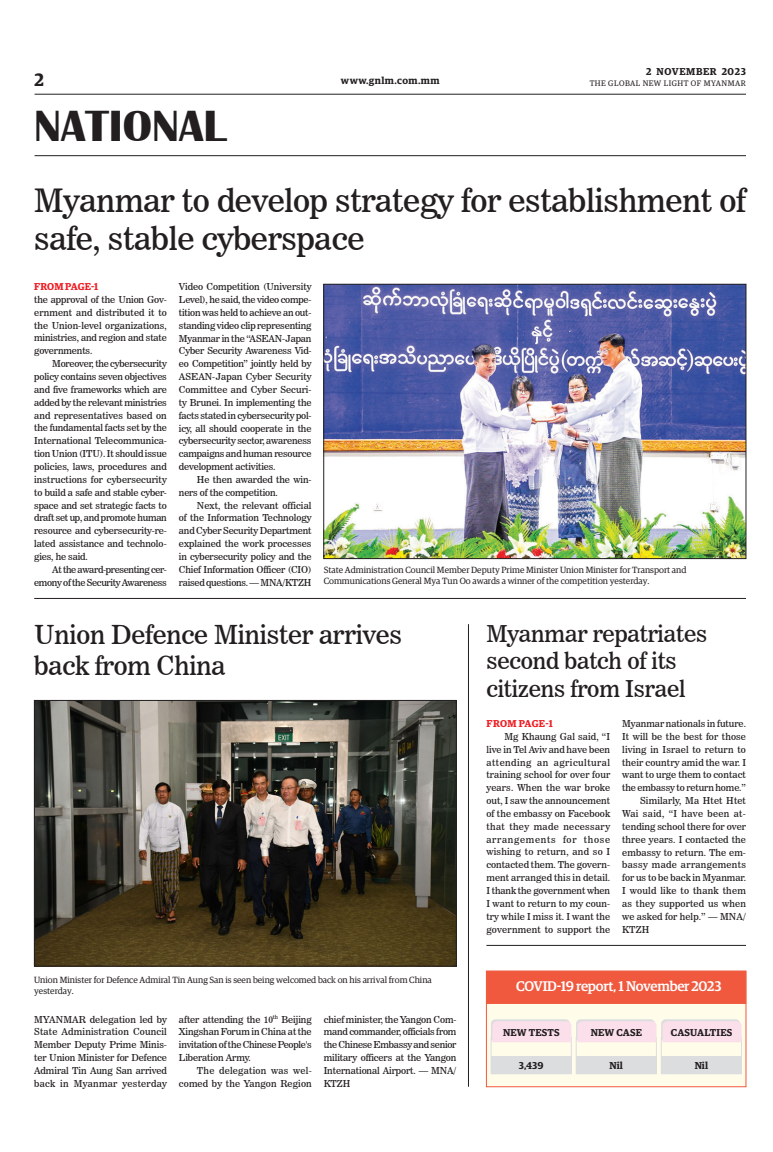
<style>
.page{position:relative;width:773px;height:1152px;background:#fff}
.page>*{position:absolute;margin:0;border:0;box-sizing:border-box;transform-origin:0 0}
.t1{font:700 45px "Britannic";color:#231f20}
._3_Clm_Head_copy{font:32px/38.4px "News 706 BT Roman C";letter-spacing:-.01em;color:#231f20}
._2_Clm_Head{font:26px/31.2px "News 706 BT Roman C";letter-spacing:-.01em;color:#231f20}
._3_Clm_Head_copy-2{font:23px/27.6px "News 706 BT Roman C";letter-spacing:-.01em;color:#231f20}
.t2{font:600 18px "Guardian Egyp";color:#231f20}
._2_Clm_Head-2{font:500 14px "Guardian Egyp";letter-spacing:-.02em;color:#fff}
.Spill_Style{font:600 10px "Guardian Egyp";letter-spacing:.02em;color:#231f20}
.Spill_Style-2{font:600 10px "Guardian Egyp";letter-spacing:.005em;color:#ee1d23}
.Spill_Style-3{font:600 10px "Guardian Egyp";letter-spacing:.04em;color:#231f20}
.Spill_Style-4{font:600 10px "Guardian Egyp";letter-spacing:.06em;color:#231f20}
._2nd_Body{font:9.5px/12.9px "News 706 BT Roman C";letter-spacing:-.01em;color:#231f20;text-align:justify}
.Normal_Para{font:9.5px/12.9px "News 706 BT Roman C";letter-spacing:-.01em;color:#231f20;text-align:justify}
._2nd_Body-2{font:9.5px/12.9px "News 706 BT Roman C";letter-spacing:-.035em;color:#231f20;text-align:right}
._2nd_Body-3{font:9.5px/12.9px "News 706 BT Roman C";letter-spacing:.01em;color:#231f20;text-align:right}
.t3{font:9px/10.8px "Guardian Egyp";color:#231f20}
.t4{font:8px "Guardian Egyp";letter-spacing:.06em;color:#231f20}
</style>
<div class="page">
<hr style="left:35px;top:94px;width:711px;height:1px;background:#231f20">
<hr style="left:35px;top:155px;width:711px;height:1px;background:#231f20">
<div style="left:486px;top:971px;width:260px;height:116px;background:#fffde9;border:1px solid #f0593e"></div>
<img style="left:325px;top:286px;width:419px;height:271px">
<div style="left:323px;top:284px;width:423px;height:275px;border:1px solid #231f20"></div>
<hr style="left:34px;top:598px;width:712px;height:1px;background:#231f20">
<img style="left:36px;top:702px;width:418px;height:262px">
<div style="left:34px;top:700px;width:422px;height:266px;border:1px solid #231f20"></div>
<hr style="left:468px;top:624px;width:1px;height:463px;background:#231f20">
<div style="left:486px;top:971px;width:260px;height:33px;background:#f0593e"></div>
<div style="left:491px;top:1056px;width:80px;height:18px;background:#dcdddf"></div>
<div style="left:576px;top:1056px;width:80px;height:18px;background:#dcdddf"></div>
<div style="left:661px;top:1056px;width:80px;height:18px;background:#dcdddf"></div>
<svg style="left:491px;top:1019px;width:250px;height:23px;background:#f8e0e9"></svg>
<hr style="left:486px;top:945px;width:260px;height:1px;background:#231f20">
<h3 class="t2" style="left:35px;top:67px;width:11px">2</h3>
<h1 class="t1" style="left:34px;top:100px;width:193px">NATIONAL</h1>
<p class="Spill_Style-4" style="left:646px;top:64px;width:101px">2 NOVEMBER 2023</p>
<p class="Spill_Style-3" style="left:341px;top:73px;width:100px">www.gnlm.com.mm</p>
<p class="t4" style="left:589px;top:78px;width:158px">THE GLOBAL NEW LIGHT OF MYANMAR</p>
<p class="_3_Clm_Head_copy" style="left:34px;top:181px;width:713px">Myanmar to develop strategy for establishment of safe, stable cyberspace</p>
<p class="Spill_Style-2" style="left:34px;top:279px;width:65px">FROM PAGE-1</p>
<p class="_2nd_Body" style="left:34px;top:293px;width:134px">the approval of the Union Gov&shy;ernment and distributed it to the Union-level organizations, ministries, and region and state governments.</p>
<p class="_2nd_Body" style="left:34px;top:357px;width:134px;text-indent:18px">Moreover, the cybersecurity policy contains seven objectives and five frameworks which are added by the relevant ministries and representatives based on the fundamental facts set by the International Telecommunica&shy;tion Union (ITU). It should issue policies, laws, procedures and instructions for cybersecurity to build a safe and stable cyber&shy;space and set strategic facts to draft set up, and promote human resource and cybersecurity-re&shy;lated assistance and technolo&shy;gies, he said.</p>
<p class="_2nd_Body-2" style="left:34px;top:563px;width:134px">At the award-presenting cer&shy;emony of the Security Awareness</p>
<p class="_2nd_Body" style="left:179px;top:280px;width:134px">Video Competition (University Level), he said, the video compe&shy;tition was held to achieve an out&shy;standing video clip representing Myanmar in the “ASEAN-Japan Cyber Security Awareness Vid&shy;eo Competition” jointly held by ASEAN-Japan Cyber Security Committee and Cyber Securi&shy;ty Brunei. In implementing the facts stated in cybersecurity pol&shy;icy, all should cooperate in the cybersecurity sector, awareness campaigns and human resource development activities.</p>
<p class="_2nd_Body" style="left:179px;top:473px;width:134px;text-indent:18px">He then awarded the win&shy;ners of the competition.</p>
<p class="_2nd_Body" style="left:179px;top:499px;width:134px;text-indent:18px">Next, the relevant official of the Information Technology and Cyber Security Department explained the work processes in cybersecurity policy and the Chief Information Officer (CIO) raised questions. — MNA/KTZH</p>
<p class="t3" style="left:324px;top:564px;width:364px">State Administration Council Member Deputy Prime Minister Union Minister for Transport and<br>Communications General Mya Tun Oo awards a winner of the competition yesterday.</p>
<p class="_2_Clm_Head" style="left:34px;top:619px;width:369px">Union Defence Minister arrives back from China</p>
<p class="t3" style="left:34px;top:974px;width:399px">Union Minister for Defence Admiral Tin Aung San is seen being welcomed back on his arrival from China yesterday.</p>
<p class="Normal_Para" style="left:34px;top:1013px;width:134px">MYANMAR delegation led by State Administration Council Member Deputy Prime Minis&shy;ter Union Minister for Defence Admiral Tin Aung San arrived back in Myanmar yesterday</p>
<p class="Normal_Para" style="left:179px;top:1013px;width:134px">after attending the 10<sup>th</sup> Beijing Xingshan Forum in China at the invitation of the Chinese People's Liberation Army.</p>
<p class="_2nd_Body-3" style="left:179px;top:1064px;width:134px">The delegation was wel&shy;comed by the Yangon Region</p>
<p class="_2nd_Body" style="left:324px;top:1013px;width:134px">chief minister, the Yangon Com&shy;mand commander, officials from the Chinese Embassy and senior military officers at the Yangon International Airport. — MNA/ KTZH</p>
<p class="_3_Clm_Head_copy-2" style="left:486px;top:620px;width:222px">Myanmar repatriates second batch of its citizens from Israel</p>
<p class="Spill_Style-2" style="left:486px;top:716px;width:68px">FROM PAGE-1</p>
<p class="_2nd_Body" style="left:486px;top:730px;width:125px;text-indent:18px">Mg Khaung Gal said, “I live in Tel Aviv and have been attending an agricultural training school for over four years. When the war broke out, I saw the announcement of the embassy on Facebook that they made necessary arrangements for those wishing to return, and so I contacted them. The govern&shy;ment arranged this in detail.<br>I thank the government when I want to return to my coun&shy;try while I miss it. I want the government to support the</p>
<p class="_2nd_Body" style="left:622px;top:717px;width:125px">Myanmar nationals in future.<br>It will be the best for those living in Israel to return to their country amid the war. I want to urge them to contact the embassy to return home.”</p>
<p class="_2nd_Body" style="left:622px;top:794px;width:125px;text-indent:18px">Similarly, Ma Htet Htet Wai said, “I have been at&shy;tending school there for over three years. I contacted the embassy to return. The em&shy;bassy made arrangements for us to be back in Myanmar.<br>I would like to thank them as they supported us when we asked for help.” — MNA/ KTZH</p>
<p class="_2_Clm_Head-2" style="left:516px;top:976px;width:207px">COVID-19 report, 1 November 2023</p>
<p class="Spill_Style" style="left:503px;top:1025px;width:58px">NEW TESTS</p>
<p class="Spill_Style" style="left:519px;top:1058px;width:26px">3,439</p>
<p class="Spill_Style" style="left:590px;top:1025px;width:53px">NEW CASE</p>
<p class="Spill_Style" style="left:609px;top:1058px;width:15px">Nil</p>
<p class="Spill_Style" style="left:670px;top:1025px;width:63px">CASUALTIES</p>
<p class="Spill_Style" style="left:694px;top:1058px;width:15px">Nil</p>
</div>
